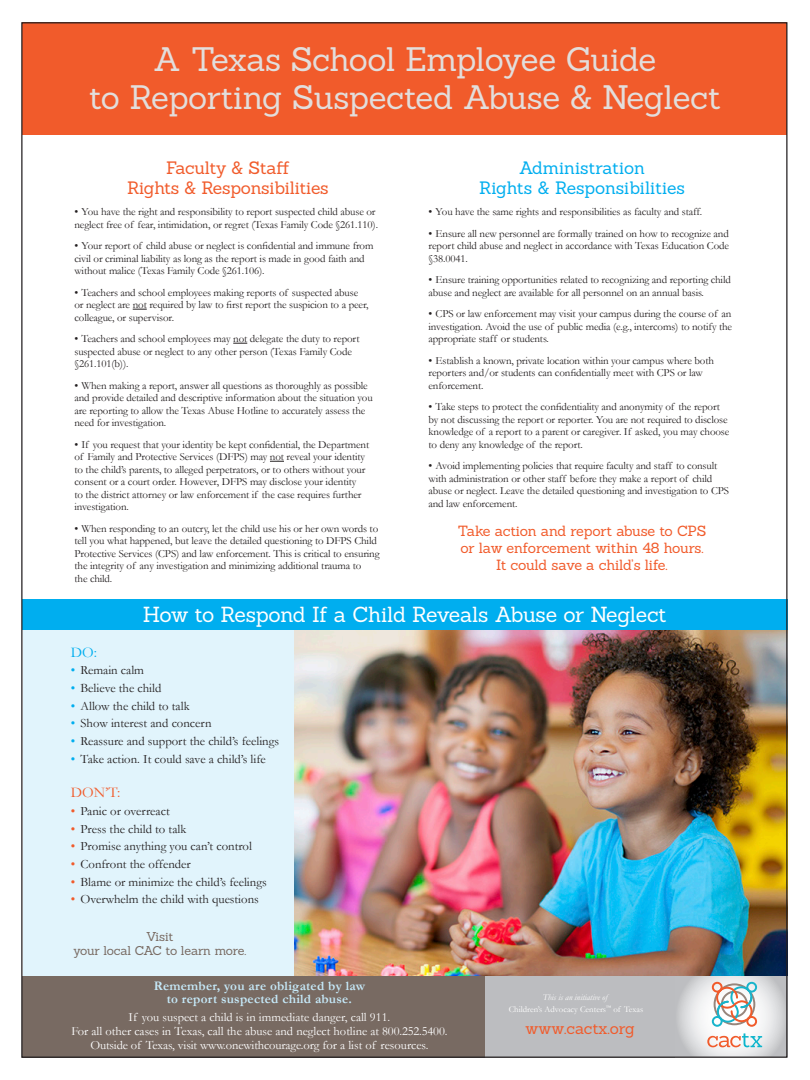
<style>
.page{position:relative;width:810px;height:1080px;background:#fff}
.page>*{position:absolute;margin:0;border:0;box-sizing:border-box;transform-origin:0 0}
.t1{font:33.12px "Sanchez";letter-spacing:-.015em;color:#e2dedc}
.t2{font:21.25px "Sanchez";letter-spacing:-.015em;color:#fff}
.t3{font:17.5px "Sanchez";letter-spacing:-.005em;color:#00aeef}
.t4{font:17.5px "Sanchez";letter-spacing:-.015em;color:#f15b2b}
.t5{font:15.81px "Sanchez";color:#f15b2b}
.t6{font:14.81px "Garamond";color:#f15b2b}
.t7{font:14.81px "Garamond";color:#00aeef}
.t8{font:14.38px "Sanchez";letter-spacing:-.015em;color:#f15b2b}
.t9{font:700 13.19px "Garamond";letter-spacing:.02em;color:#c6eafa}
.t10{font:12.69px "Garamond";color:#231f20}
.t11{font:12.5px "Garamond";color:#fff}
.t12{font:12.5px "Sanchez";letter-spacing:-.015em;color:#786a62}
.t13{font:10.94px/12.5px "Garamond";letter-spacing:-.01em;color:#231f20}
.t14{font:8.75px "Garamond";color:#fff}
.t15{font:italic 8.75px "Garamond";color:#fff}
.s1{color:#00aeef}
.s2{color:#f15b2b}
</style>
<div class="page">
<div style="left:23px;top:626px;width:271px;height:356px;background:#e1f4fc"></div>
<img style="left:294px;top:630px;width:492px;height:346px">
<div style="left:22px;top:22px;width:766px;height:113px;background:#f15b2b"></div>
<div style="left:22px;top:599px;width:766px;height:31px;background:#00aeef"></div>
<div style="left:23px;top:976px;width:467px;height:82px;background:#786a62"></div>
<div style="left:486px;top:976px;width:189px;height:82px;background:#bcbdc0"></div>
<svg style="left:675px;top:976px;width:111px;height:80px"></svg>
<svg style="left:707px;top:982px;width:55px;height:65px"></svg>
<svg style="left:133px;top:309px;width:14px;height:1px"></svg>
<svg style="left:233px;top:343px;width:14px;height:1px"></svg>
<svg style="left:270px;top:461px;width:14px;height:1px"></svg>
<p class="t1" style="left:154px;top:38px;width:504px">A Texas School Employee Guide</p>
<p class="t1" style="left:89px;top:76px;width:634px">to Reporting Suspected Abuse &amp; Neglect</p>
<p class="t4" style="left:166px;top:156px;width:125px">Faculty &amp; Staff</p>
<p class="t4" style="left:127px;top:176px;width:203px">Rights &amp; Responsibilities</p>
<p class="t13" style="left:74px;top:205px;width:305px">• You have the right and responsibility to report suspected child abuse or neglect free of fear, intimidation, or regret (Texas Family Code §261.110).</p>
<p class="t13" style="left:74px;top:240px;width:301px">• Your report of child abuse or neglect is confidential and immune from civil or criminal liability as long as the report is made in good faith and without malice (Texas Family Code §261.106).</p>
<p class="t13" style="left:74px;top:286px;width:296px">• Teachers and school employees making reports of suspected abuse or neglect are not required by law to first report the suspicion to a peer, colleague, or supervisor.</p>
<p class="t13" style="left:74px;top:333px;width:287px">• Teachers and school employees may not delegate the duty to report suspected abuse or neglect to any other person (Texas Family Code §261.101(b)).</p>
<p class="t13" style="left:74px;top:379px;width:300px">• When making a report, answer all questions as thoroughly as possible and provide detailed and descriptive information about the situation you are reporting to allow the Texas Abuse Hotline to accurately assess the need for investigation.</p>
<p class="t13" style="left:74px;top:438px;width:296px">• If you request that your identity be kept confidential, the Department of Family and Protective Services (DFPS) may not reveal your identity to the child’s parents, to alleged perpetrators, or to others without your consent or a court order. However, DFPS may disclose your identity<br>to the district attorney or law enforcement if the case requires further investigation.</p>
<p class="t13" style="left:74px;top:522px;width:307px">• When responding to an outcry, let the child use his or her own words to tell you what happened, but leave the detailed questioning to DFPS Child Protective Services (CPS) and law enforcement. This is critical to ensuring the integrity of any investigation and minimizing additional trauma to<br>the child.</p>
<p class="t3" style="left:519px;top:156px;width:127px">Administration</p>
<p class="t3" style="left:479px;top:176px;width:207px">Rights &amp; Responsibilities</p>
<p class="t13" style="left:429px;top:205px;width:275px">• You have the same rights and responsibilities as faculty and staff.</p>
<p class="t13" style="left:429px;top:227px;width:302px;text-align:justify">• Ensure all new personnel are formally trained on how to recognize and report child abuse and neglect in accordance with Texas Education Code §38.0041.</p>
<p class="t13" style="left:429px;top:274px;width:304px">• Ensure training opportunities related to recognizing and reporting child abuse and neglect are available for all personnel on an annual basis.</p>
<p class="t13" style="left:429px;top:308px;width:305px;text-align:justify">• CPS or law enforcement may visit your campus during the course of an investigation. Avoid the use of public media (e.g., intercoms) to notify the appropriate staff or students.</p>
<p class="t13" style="left:429px;top:354px;width:287px">• Establish a known, private location within your campus where both reporters and/or students can confidentially meet with CPS or law enforcement.</p>
<p class="t13" style="left:429px;top:401px;width:302px">• Take steps to protect the confidentiality and anonymity of the report by not discussing the report or reporter. You are not required to disclose knowledge of a report to a parent or caregiver. If asked, you may choose to deny any knowledge of the report.</p>
<p class="t13" style="left:429px;top:460px;width:302px">• Avoid implementing policies that require faculty and staff to consult with administration or other staff before they make a report of child abuse or neglect. Leave the detailed questioning and investigation to CPS and law enforcement.</p>
<p class="t8" style="left:458px;top:522px;width:250px">Take action and report abuse to CPS</p>
<p class="t8" style="left:460px;top:538px;width:245px">or law enforcement within 48 hours.</p>
<p class="t8" style="left:496px;top:555px;width:173px">It could save a child’s life.</p>
<p class="t2" style="left:143px;top:600px;width:525px">How to Respond If a Child Reveals Abuse or Neglect</p>
<p class="t7" style="left:71px;top:643px;width:28px">DO:</p>
<p class="t10" style="left:71px;top:663px;width:75px"><span class="s1">•</span> Remain calm</p>
<p class="t10" style="left:71px;top:680px;width:92px"><span class="s1">•</span> Believe the child</p>
<p class="t10" style="left:71px;top:698px;width:120px"><span class="s1">•</span> Allow the child to talk</p>
<p class="t10" style="left:71px;top:716px;width:142px"><span class="s1">•</span> Show interest and concern</p>
<p class="t10" style="left:71px;top:733px;width:210px"><span class="s1">•</span> Reassure and support the child’s feelings</p>
<p class="t10" style="left:71px;top:751px;width:197px"><span class="s1">•</span> Take action. It could save a child’s life</p>
<p class="t6" style="left:71px;top:784px;width:51px">DON’T:</p>
<p class="t10" style="left:71px;top:803px;width:100px"><span class="s2">•</span> Panic or overreact</p>
<p class="t10" style="left:71px;top:821px;width:117px"><span class="s2">•</span> Press the child to talk</p>
<p class="t10" style="left:71px;top:839px;width:183px"><span class="s2">•</span> Promise anything you can’t control</p>
<p class="t10" style="left:71px;top:856px;width:121px"><span class="s2">•</span> Confront the offender</p>
<p class="t10" style="left:71px;top:874px;width:197px"><span class="s2">•</span> Blame or minimize the child’s feelings</p>
<p class="t10" style="left:71px;top:892px;width:189px"><span class="s2">•</span> Overwhelm the child with questions</p>
<p class="t12" style="left:146px;top:928px;width:29px">Visit</p>
<p class="t12" style="left:73px;top:942px;width:174px">your local CAC to learn more.</p>
<p class="t9" style="left:154px;top:978px;width:213px">Remember, you are obligated by law</p>
<p class="t9" style="left:167px;top:991px;width:187px">to report suspected child abuse.</p>
<p class="t11" style="left:129px;top:1009px;width:263px">If you suspect a child is in immediate danger, call 911.</p>
<p class="t11" style="left:71px;top:1023px;width:378px">For all other cases in Texas, call the abuse and neglect hotline at 800.252.5400.</p>
<p class="t11" style="left:90px;top:1037px;width:340px">Outside of Texas, visit www.onewithcourage.org for a list of resources.</p>
<p class="t15" style="left:543px;top:992px;width:66px">This is an initiative of</p>
<p class="t14" style="left:509px;top:1004px;width:136px">Children’s Advocacy Centers<sup>™</sup> of Texas</p>
<p class="t5" style="left:526px;top:1018px;width:111px">www.cactx.org</p>
</div>
